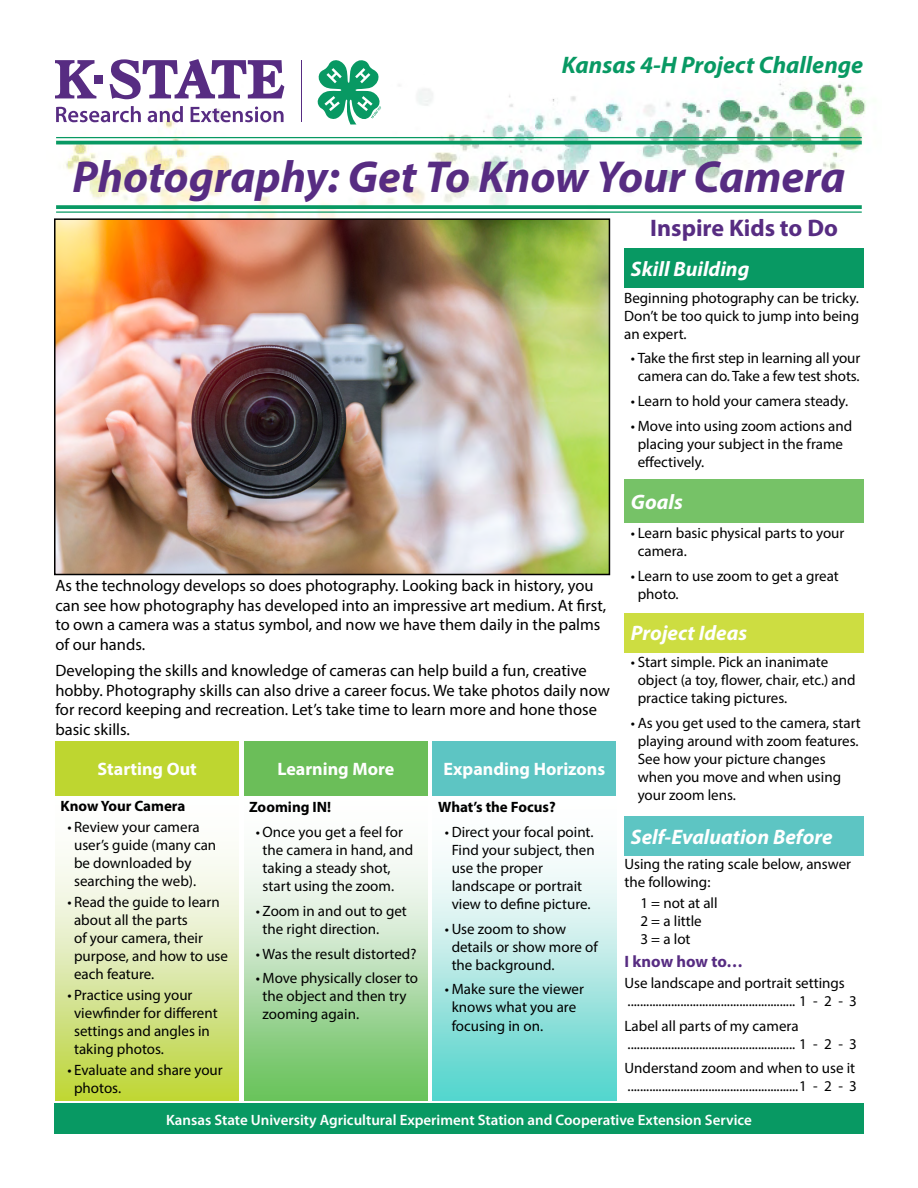
<style>
.page{position:relative;width:918px;height:1188px;background:#fff}
.page>*{position:absolute;margin:0;border:0;box-sizing:border-box;transform-origin:0 0}
.t1{font:italic 700 45px "Myriad Pro";color:#572c82}
.t2{font:italic 700 24px "Myriad Pro";color:#089963}
.t3{font:700 24px "Myriad Pro";color:#572c82}
.t4{font:italic 700 21px "Myriad Pro";color:#fff}
.t5{font:700 18px "Myriad Pro";color:#fff}
.t6{font:16.5px/19.5px "Myriad Pro";color:#000}
.t7{font:700 16.5px "Myriad Pro";letter-spacing:-.005em;color:#572c82}
.t8{font:15px/18px "Myriad Pro";color:#000}
.t9{font:600 15px "Myriad Pro";color:#fff}
.t10{font:700 15px "Myriad Pro";color:#000}
</style>
<div class="page">
<svg style="left:55px;top:853px;width:184px;height:247px;background:#dce8a2"></svg>
<div style="left:244px;top:796px;width:184px;height:304px;background:linear-gradient(to bottom,#fff,#70c264)"></div>
<div style="left:433px;top:796px;width:183px;height:304px;background:linear-gradient(to bottom,#fff,#5ed5cd)"></div>
<div style="left:56px;top:741px;width:183px;height:55px;background:#bed630"></div>
<div style="left:244px;top:741px;width:184px;height:55px;background:#6bbe59"></div>
<div style="left:433px;top:741px;width:183px;height:55px;background:#5dc5c3"></div>
<img style="left:55px;top:83px;width:812px;height:141px">
<div style="left:95px;top:75px;width:8px;height:8px;background:#572c82"></div>
<svg style="left:55px;top:60px;width:41px;height:38px"></svg>
<svg style="left:110px;top:59px;width:174px;height:40px"></svg>
<svg style="left:56px;top:106px;width:85px;height:16px"></svg>
<svg style="left:148px;top:106px;width:35px;height:16px"></svg>
<svg style="left:191px;top:107px;width:93px;height:15px"></svg>
<hr style="left:301px;top:60px;width:1px;height:62px;background:#572c82">
<svg style="left:317px;top:60px;width:64px;height:65px"></svg>
<hr style="left:56px;top:137px;width:806px;height:1px;background:#089963">
<hr style="left:56px;top:141px;width:806px;height:3px;background:#089963">
<svg style="left:56px;top:205px;width:806px;height:4px;background:#169e6c"></svg>
<hr style="left:56px;top:211px;width:806px;height:2px;background:#089963">
<div style="left:54px;top:1104px;width:810px;height:30px;background:#089963"></div>
<img style="left:57px;top:221px;width:550px;height:351px">
<div style="left:54px;top:218px;width:556px;height:357px;border:2px solid #000"></div>
<div style="left:624px;top:249px;width:240px;height:39px;background:#089963"></div>
<div style="left:624px;top:479px;width:240px;height:44px;background:#76c267"></div>
<div style="left:624px;top:613px;width:240px;height:39px;background:#cddd41"></div>
<div style="left:624px;top:816px;width:240px;height:39px;background:#5dc5c3"></div>
<h2 class="t2" style="left:562px;top:50px;width:303px">Kansas 4-H Project Challenge</h2>
<h1 class="t1" style="left:73px;top:147px;width:774px">Photography: Get To Know Your Camera</h1>
<h2 class="t3" style="left:650px;top:213px;width:189px">Inspire Kids to Do</h2>
<h3 class="t4" style="left:631px;top:256px;width:120px">Skill Building</h3>
<p class="t8" style="left:624px;top:288px;width:236px;text-align:justify">Beginning photography can be tricky.<br>Don’t be too quick to jump into being an expert.</p>
<p class="t8" style="left:631px;top:349px;width:231px;text-align:center">• Take the first step in learning all your camera can do. Take a few test shots.</p>
<p class="t8" style="left:631px;top:392px;width:219px">• Learn to hold your camera steady.</p>
<p class="t8" style="left:638px;top:417px;width:216px;text-indent:-7px">• Move into using zoom actions and placing your subject in the frame effectively.</p>
<p class="t6" style="left:55px;top:576px;width:552px">As the technology develops so does photography. Looking back in history, you can see how photography has developed into an impressive art medium. At first, to own a camera was a status symbol, and now we have them daily in the palms of our hands.</p>
<p class="t6" style="left:55px;top:661px;width:556px">Developing the skills and knowledge of cameras can help build a fun, creative hobby. Photography skills can also drive a career focus. We take photos daily now for record keeping and recreation. Let’s take time to learn more and hone those basic skills.</p>
<p class="t5" style="left:98px;top:758px;width:101px">Starting Out</p>
<p class="t5" style="left:277px;top:758px;width:118px">Learning More</p>
<p class="t5" style="left:444px;top:758px;width:163px">Expanding Horizons</p>
<p class="t10" style="left:61px;top:796px;width:126px">Know Your Camera</p>
<p class="t8" style="left:74px;top:817px;width:144px;text-indent:-7px">• Review your camera user’s guide (many can be downloaded by searching the web).</p>
<p class="t8" style="left:74px;top:892px;width:155px;text-indent:-7px">• Read the guide to learn about all the parts<br>of your camera, their purpose, and how to use each feature.</p>
<p class="t8" style="left:74px;top:985px;width:145px;text-indent:-7px">• Practice using your viewfinder for different settings and angles in taking photos.</p>
<p class="t8" style="left:74px;top:1060px;width:150px;text-indent:-7px">• Evaluate and share your photos.</p>
<p class="t10" style="left:249px;top:797px;width:84px">Zooming IN!</p>
<p class="t8" style="left:263px;top:823px;width:152px;text-indent:-7px">• Once you get a feel for the camera in hand, and taking a steady shot, start using the zoom.</p>
<p class="t8" style="left:263px;top:901px;width:146px;text-indent:-7px">• Zoom in and out to get the right direction.</p>
<p class="t8" style="left:256px;top:944px;width:162px">• Was the result distorted?</p>
<p class="t8" style="left:263px;top:969px;width:157px;text-indent:-7px">• Move physically closer to the object and then try zooming again.</p>
<p class="t10" style="left:438px;top:797px;width:119px">What’s the Focus?</p>
<p class="t8" style="left:452px;top:823px;width:145px;text-indent:-7px">• Direct your focal point.<br>Find your subject, then use the proper landscape or portrait view to define picture.</p>
<p class="t8" style="left:452px;top:919px;width:148px;text-indent:-7px">• Use zoom to show details or show more of the background.</p>
<p class="t8" style="left:452px;top:980px;width:134px;text-indent:-7px">• Make sure the viewer knows what you are focusing in on.</p>
<h3 class="t4" style="left:631px;top:488px;width:53px">Goals</h3>
<p class="t8" style="left:638px;top:524px;width:208px;text-indent:-7px">• Learn basic physical parts to your camera.</p>
<p class="t8" style="left:638px;top:567px;width:203px;text-indent:-7px">• Learn to use zoom to get a great photo.</p>
<h3 class="t4" style="left:631px;top:620px;width:118px">Project Ideas</h3>
<p class="t8" style="left:638px;top:653px;width:219px;text-indent:-7px">• Start simple. Pick an inanimate object (a toy, flower, chair, etc.) and practice taking pictures.</p>
<p class="t8" style="left:638px;top:714px;width:225px;text-indent:-7px">• As you get used to the camera, start playing around with zoom features.<br>See how your picture changes when you move and when using your zoom lens.</p>
<h3 class="t4" style="left:631px;top:823px;width:203px">Self-Evaluation Before</h3>
<p class="t8" style="left:624px;top:855px;width:228px">Using the rating scale below, answer the following:</p>
<p class="t8" style="left:640px;top:894px;width:79px">1 = not at all<br>2 = a little<br>3 = a lot</p>
<p class="t7" style="left:625px;top:951px;width:120px">I know how to…</p>
<p class="t8" style="left:625px;top:974px;width:234px">Use landscape and portrait settings ...................................................... 1 - 2 - 3</p>
<p class="t8" style="left:625px;top:1016px;width:234px">Label all parts of my camera ...................................................... 1 - 2 - 3</p>
<p class="t8" style="left:625px;top:1059px;width:234px">Understand zoom and when to use it .......................................................1 - 2 - 3</p>
<p class="t9" style="left:166px;top:1110px;width:587px">Kansas State University Agricultural Experiment Station and Cooperative Extension Service</p>
</div>
